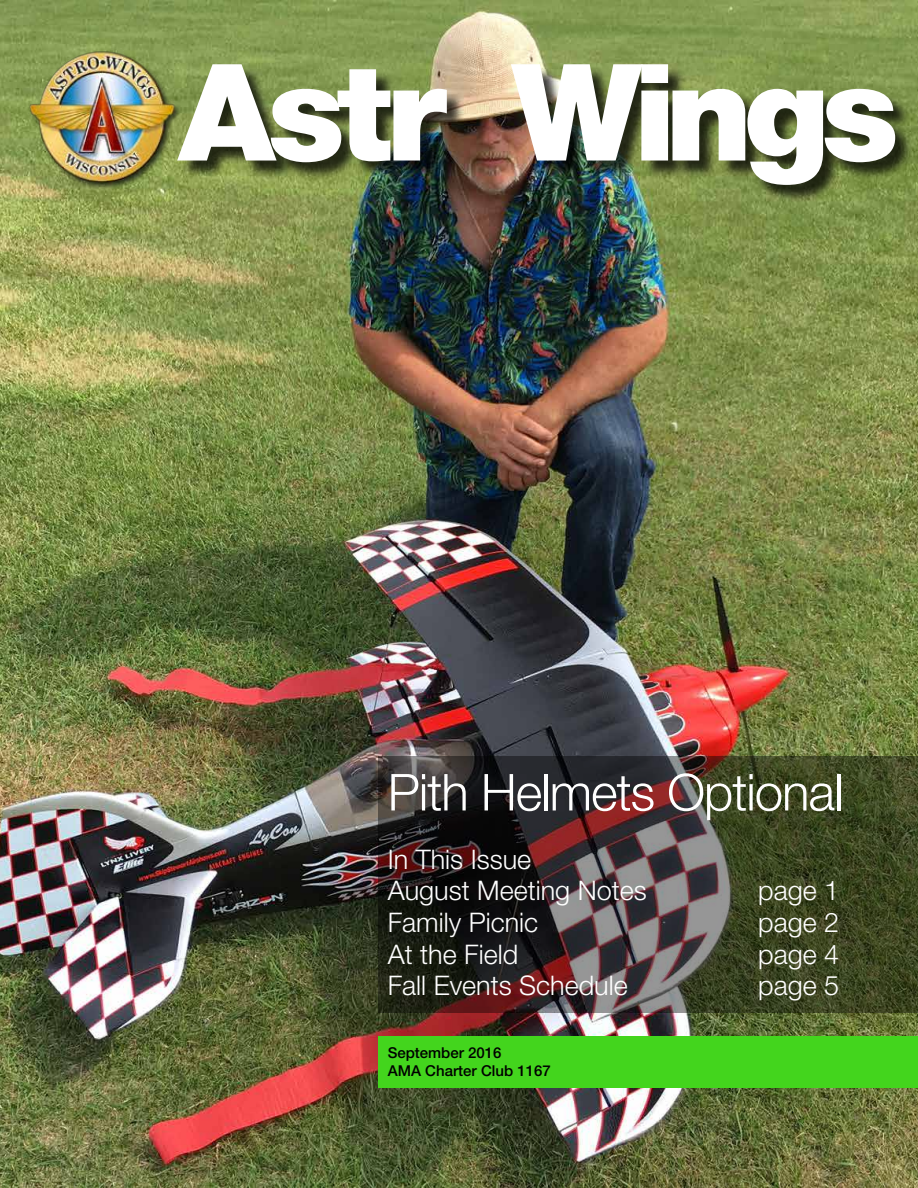
<style>
.page{position:relative;width:918px;height:1188px;background:#fff}
.page>*{position:absolute;margin:0;border:0;box-sizing:border-box;transform-origin:0 0}
.t1{font:900 134.85px "Helvetica Neue";letter-spacing:-.06em;color:#fff}
.t2{font:300 51px "Helvetica Neue";letter-spacing:-.02em;color:#fff}
.t3{font:300 27px/31.5px "Helvetica Neue";color:#fff}
.t4{font:500 15px/18px "Helvetica Neue";color:#000}
</style>
<div class="page">
<img style="left:0;top:0;width:918px;height:1188px">
<svg style="left:378px;top:756px;width:540px;height:256px;background:#3d3a2d"></svg>
<div style="left:378px;top:1037px;width:540px;height:51px;background:#43d51d"></div>
<img style="left:29px;top:48px;width:153px;height:146px">
<div style="left:180px;top:67px;width:734px;height:136px;background:#000;opacity:.75"></div>
<h1 class="t1" style="left:178px;top:32px;width:722px">Astr Wings</h1>
<h2 class="t2" style="left:388px;top:761px;width:457px">Pith Helmets Optional</h2>
<p class="t3" style="left:388px;top:843px;width:261px">In This Issue<br>August Meeting Notes</p>
<p class="t3" style="left:758px;top:875px;width:83px">page 1</p>
<p class="t3" style="left:388px;top:906px;width:152px">Family Picnic</p>
<p class="t3" style="left:758px;top:906px;width:83px">page 2</p>
<p class="t3" style="left:388px;top:938px;width:132px">At the Field</p>
<p class="t3" style="left:758px;top:938px;width:83px">page 4</p>
<p class="t3" style="left:388px;top:969px;width:242px">Fall Events Schedule</p>
<p class="t3" style="left:758px;top:969px;width:83px">page 5</p>
<p class="t4" style="left:388px;top:1044px;width:165px">September 2016<br>AMA Charter Club 1167</p>
</div>
